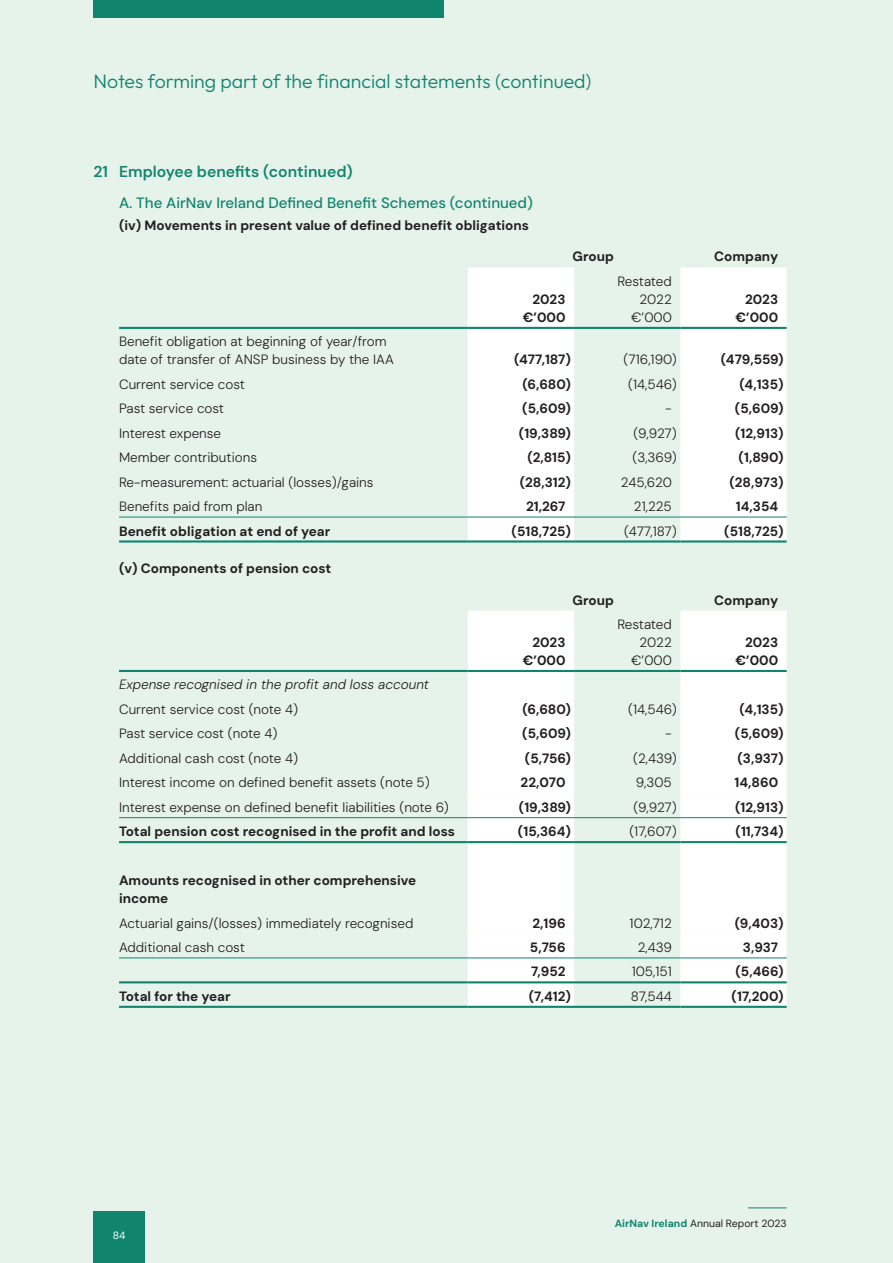
<style>
.page{position:relative;width:893px;height:1263px;background:#fff}
.page>*{position:absolute;margin:0;border:0;box-sizing:border-box;transform-origin:0 0}
.t1{font:300 19.5px "Outfit";color:#10846d}
.t2{font:600 15.75px "DM Sans";color:#10846d}
.t3{font:500 15px "DM Sans";color:#10846d}
.t4{font:300 13.5px/18px "DM Sans";color:#231f20;text-align:right}
.t5{font:700 13.5px/18px "DM Sans";color:#231f20;text-align:right}
.t6{font:italic 300 13.5px "DM Sans";color:#231f20}
.t7{font:10.5px "DM Sans";color:#231f20}
.t8{font:10.5px "DM Sans";color:#fff}
.s1{font-weight:700;color:#10846d}
</style>
<div class="page">
<div style="left:0;top:0;width:892px;height:1263px;background:#e6f3eb"></div>
<hr style="left:748px;top:1207px;width:39px;height:1px;background:#10846d">
<div style="left:94px;top:0;width:350px;height:18px;background:#10846d"></div>
<div style="left:94px;top:1212px;width:51px;height:51px;background:#10846d"></div>
<svg style="left:468px;top:267px;width:319px;height:273px;fill:#fff"></svg>
<svg style="left:468px;top:329px;width:319px;height:188px;fill:#fff"></svg>
<hr style="left:119px;top:327px;width:349px;height:2px;background:#10846d">
<hr style="left:468px;top:327px;width:106px;height:2px;background:#10846d">
<hr style="left:574px;top:327px;width:106px;height:2px;background:#10846d">
<hr style="left:680px;top:327px;width:107px;height:2px;background:#10846d">
<hr style="left:119px;top:517px;width:349px;height:1px;background:#10846d">
<hr style="left:468px;top:517px;width:106px;height:1px;background:#10846d">
<hr style="left:574px;top:517px;width:106px;height:1px;background:#10846d">
<hr style="left:680px;top:517px;width:107px;height:1px;background:#10846d">
<hr style="left:119px;top:540px;width:349px;height:2px;background:#10846d">
<hr style="left:468px;top:540px;width:106px;height:2px;background:#10846d">
<hr style="left:574px;top:540px;width:106px;height:2px;background:#10846d">
<hr style="left:680px;top:540px;width:107px;height:2px;background:#10846d">
<svg style="left:468px;top:610px;width:319px;height:396px;fill:#fff"></svg>
<svg style="left:468px;top:672px;width:319px;height:261px;fill:#fff"></svg>
<hr style="left:119px;top:670px;width:349px;height:2px;background:#10846d">
<hr style="left:468px;top:670px;width:106px;height:2px;background:#10846d">
<hr style="left:574px;top:670px;width:106px;height:2px;background:#10846d">
<hr style="left:680px;top:670px;width:107px;height:2px;background:#10846d">
<hr style="left:119px;top:817px;width:349px;height:1px;background:#10846d">
<hr style="left:119px;top:841px;width:349px;height:2px;background:#10846d">
<hr style="left:468px;top:817px;width:106px;height:1px;background:#10846d">
<hr style="left:574px;top:817px;width:106px;height:1px;background:#10846d">
<hr style="left:680px;top:817px;width:107px;height:1px;background:#10846d">
<hr style="left:468px;top:841px;width:106px;height:2px;background:#10846d">
<hr style="left:574px;top:841px;width:106px;height:2px;background:#10846d">
<hr style="left:680px;top:841px;width:107px;height:2px;background:#10846d">
<hr style="left:119px;top:1006px;width:349px;height:2px;background:#10846d">
<hr style="left:468px;top:1006px;width:106px;height:2px;background:#10846d">
<hr style="left:574px;top:1006px;width:106px;height:2px;background:#10846d">
<hr style="left:680px;top:1006px;width:107px;height:2px;background:#10846d">
<hr style="left:119px;top:981px;width:349px;height:2px;background:#10846d">
<hr style="left:468px;top:981px;width:106px;height:2px;background:#10846d">
<hr style="left:574px;top:981px;width:106px;height:2px;background:#10846d">
<hr style="left:680px;top:981px;width:107px;height:2px;background:#10846d">
<hr style="left:468px;top:958px;width:106px;height:1px;background:#10846d">
<hr style="left:574px;top:958px;width:106px;height:1px;background:#10846d">
<hr style="left:680px;top:958px;width:107px;height:1px;background:#10846d">
<hr style="left:119px;top:958px;width:349px;height:1px;background:#10846d">
<h1 class="t1" style="left:94px;top:69px;width:499px">Notes forming part of the financial statements (continued)</h1>
<p class="t2" style="left:94px;top:162px;width:261px">21 Employee benefits (continued)</p>
<p class="t3" style="left:119px;top:193px;width:415px">A. The AirNav Ireland Defined Benefit Schemes (continued)</p>
<p class="t5" style="left:119px;top:216px;width:411px">(iv) Movements in present value of defined benefit obligations</p>
<p class="t5" style="left:523px;top:290px;width:44px">2023 €’000</p>
<p class="t5" style="left:572px;top:248px;width:43px">Group</p>
<p class="t5" style="left:714px;top:248px;width:65px">Company</p>
<p class="t4" style="left:617px;top:272px;width:56px">Restated<br>2022 €’000</p>
<p class="t5" style="left:735px;top:290px;width:44px">2023 €’000</p>
<p class="t4" style="left:119px;top:333px;width:276px;text-align:left">Benefit obligation at beginning of year/from date of transfer of ANSP business by the IAA</p>
<p class="t5" style="left:514px;top:351px;width:58px">(477,187)</p>
<p class="t4" style="left:624px;top:351px;width:55px">(716,190)</p>
<p class="t5" style="left:721px;top:351px;width:64px">(479,559)</p>
<p class="t4" style="left:119px;top:375px;width:127px">Current service cost</p>
<p class="t5" style="left:522px;top:375px;width:50px">(6,680)</p>
<p class="t4" style="left:628px;top:375px;width:50px">(14,546)</p>
<p class="t5" style="left:740px;top:375px;width:46px">(4,135)</p>
<p class="t4" style="left:119px;top:399px;width:107px">Past service cost</p>
<p class="t5" style="left:522px;top:400px;width:50px">(5,609)</p>
<p class="t4" style="left:665px;top:399px;width:8px">-</p>
<p class="t5" style="left:735px;top:400px;width:50px">(5,609)</p>
<p class="t4" style="left:119px;top:424px;width:104px">Interest expense</p>
<p class="t5" style="left:519px;top:424px;width:54px">(19,389)</p>
<p class="t4" style="left:634px;top:424px;width:45px">(9,927)</p>
<p class="t5" style="left:735px;top:424px;width:50px">(12,913)</p>
<p class="t4" style="left:119px;top:448px;width:140px">Member contributions</p>
<p class="t5" style="left:527px;top:448px;width:45px">(2,815)</p>
<p class="t4" style="left:632px;top:448px;width:46px">(3,369)</p>
<p class="t5" style="left:739px;top:448px;width:47px">(1,890)</p>
<p class="t4" style="left:119px;top:473px;width:256px">Re-measurement: actuarial (losses)/gains</p>
<p class="t5" style="left:520px;top:473px;width:53px">(28,312)</p>
<p class="t4" style="left:621px;top:473px;width:52px">245,620</p>
<p class="t5" style="left:729px;top:473px;width:56px">(28,973)</p>
<p class="t4" style="left:119px;top:497px;width:145px">Benefits paid from plan</p>
<p class="t5" style="left:526px;top:497px;width:41px">21,267</p>
<p class="t4" style="left:634px;top:497px;width:39px">21,225</p>
<p class="t5" style="left:736px;top:497px;width:44px">14,354</p>
<p class="t5" style="left:119px;top:522px;width:213px">Benefit obligation at end of year</p>
<p class="t5" style="left:512px;top:522px;width:61px">(518,725)</p>
<p class="t4" style="left:624px;top:522px;width:54px">(477,187)</p>
<p class="t5" style="left:724px;top:522px;width:61px">(518,725)</p>
<p class="t5" style="left:119px;top:560px;width:214px">(v) Components of pension cost</p>
<p class="t5" style="left:572px;top:591px;width:43px">Group</p>
<p class="t5" style="left:714px;top:591px;width:65px">Company</p>
<p class="t5" style="left:523px;top:633px;width:44px">2023 €’000</p>
<p class="t4" style="left:617px;top:615px;width:56px">Restated<br>2022 €’000</p>
<p class="t5" style="left:735px;top:633px;width:44px">2023 €’000</p>
<p class="t6" style="left:119px;top:676px;width:311px">Expense recognised in the profit and loss account</p>
<p class="t4" style="left:119px;top:700px;width:181px">Current service cost (note 4)</p>
<p class="t5" style="left:522px;top:700px;width:50px">(6,680)</p>
<p class="t4" style="left:628px;top:700px;width:50px">(14,546)</p>
<p class="t5" style="left:740px;top:700px;width:46px">(4,135)</p>
<p class="t4" style="left:119px;top:724px;width:160px">Past service cost (note 4)</p>
<p class="t5" style="left:522px;top:725px;width:50px">(5,609)</p>
<p class="t4" style="left:665px;top:724px;width:8px">-</p>
<p class="t5" style="left:735px;top:725px;width:50px">(5,609)</p>
<p class="t4" style="left:119px;top:749px;width:180px">Additional cash cost (note 4)</p>
<p class="t5" style="left:525px;top:749px;width:48px">(5,756)</p>
<p class="t4" style="left:633px;top:749px;width:45px">(2,439)</p>
<p class="t5" style="left:737px;top:749px;width:48px">(3,937)</p>
<p class="t4" style="left:119px;top:773px;width:312px">Interest income on defined benefit assets (note 5)</p>
<p class="t5" style="left:521px;top:773px;width:46px">22,070</p>
<p class="t4" style="left:636px;top:773px;width:38px">9,305</p>
<p class="t5" style="left:734px;top:773px;width:45px">14,860</p>
<p class="t4" style="left:119px;top:798px;width:331px">Interest expense on defined benefit liabilities (note 6)</p>
<p class="t5" style="left:519px;top:798px;width:54px">(19,389)</p>
<p class="t4" style="left:634px;top:798px;width:45px">(9,927)</p>
<p class="t5" style="left:735px;top:798px;width:50px">(12,913)</p>
<p class="t5" style="left:119px;top:822px;width:337px">Total pension cost recognised in the profit and loss</p>
<p class="t5" style="left:518px;top:822px;width:55px">(15,364)</p>
<p class="t4" style="left:629px;top:822px;width:49px">(17,607)</p>
<p class="t5" style="left:735px;top:822px;width:50px">(11,734)</p>
<p class="t5" style="left:119px;top:871px;width:299px;text-align:left">Amounts recognised in other comprehensive income</p>
<p class="t4" style="left:119px;top:914px;width:296px">Actuarial gains/(losses) immediately recognised</p>
<p class="t5" style="left:532px;top:914px;width:35px">2,196</p>
<p class="t4" style="left:630px;top:914px;width:44px">102,712</p>
<p class="t5" style="left:735px;top:914px;width:50px">(9,403)</p>
<p class="t4" style="left:119px;top:938px;width:127px">Additional cash cost</p>
<p class="t5" style="left:530px;top:938px;width:37px">5,756</p>
<p class="t4" style="left:638px;top:938px;width:36px">2,439</p>
<p class="t5" style="left:743px;top:938px;width:37px">3,937</p>
<p class="t5" style="left:531px;top:963px;width:36px">7,952</p>
<p class="t4" style="left:632px;top:963px;width:42px">105,151</p>
<p class="t5" style="left:735px;top:963px;width:50px">(5,466)</p>
<p class="t5" style="left:119px;top:987px;width:113px">Total for the year</p>
<p class="t5" style="left:529px;top:987px;width:44px">(7,412)</p>
<p class="t4" style="left:631px;top:987px;width:42px">87,544</p>
<p class="t5" style="left:732px;top:987px;width:54px">(17,200)</p>
<p class="t8" style="left:113px;top:1229px;width:14px">84</p>
<p class="t7" style="left:615px;top:1216px;width:173px"><span class="s1">AirNav Ireland</span> Annual Report 2023</p>
</div>
